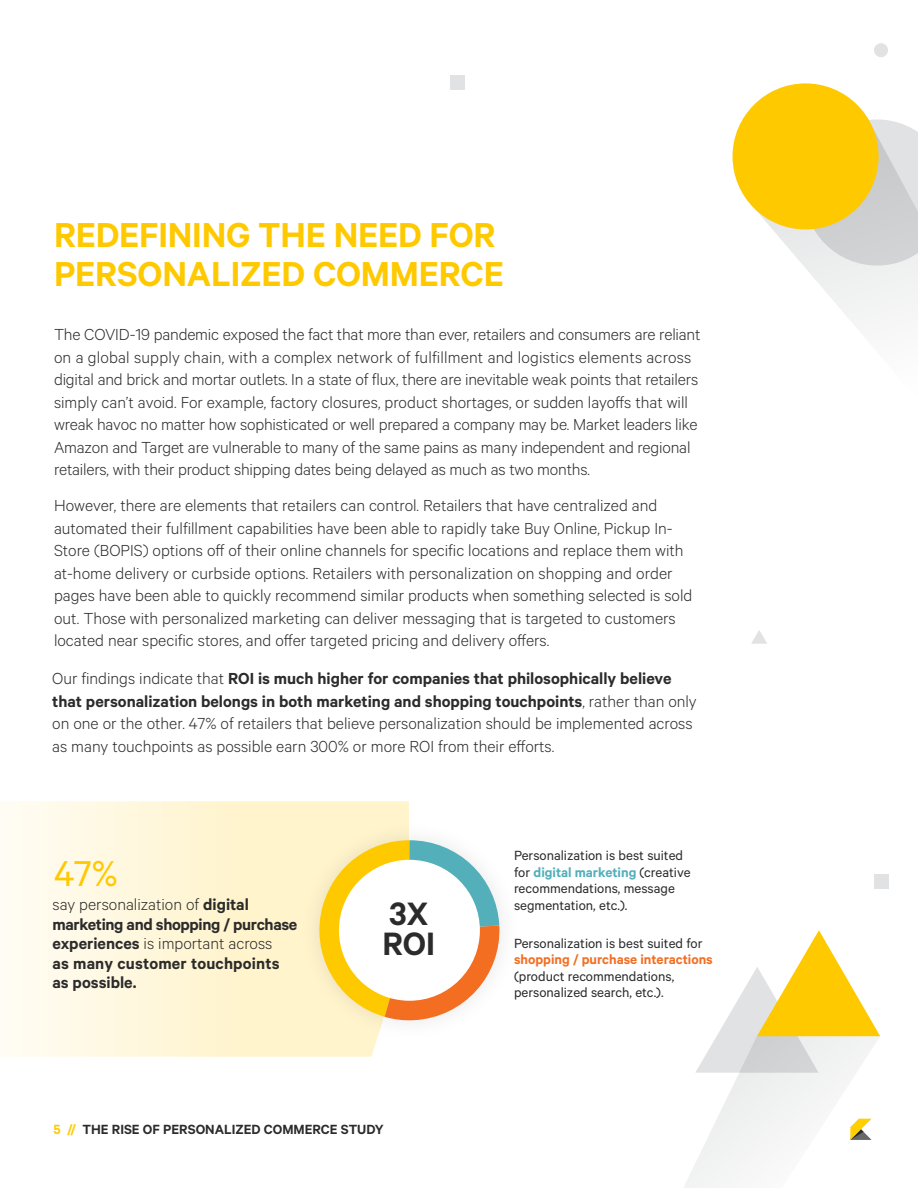
<style>
.page{position:relative;width:918px;height:1188px;background:#fff}
.page>*{position:absolute;margin:0;border:0;box-sizing:border-box;transform-origin:0 0}
.t1{font:40.5px "Calibre";color:#ffc900}
.t2{font:600 39px/39px "Calibre";letter-spacing:-.005em;color:#ffc900}
.t3{font:600 36.45px/30px "Calibre";color:#2b2b2b}
.t4{font:300 18px/22.5px "Calibre";color:#2b2b2b}
.t5{font:600 18px/19.5px "Calibre";color:#2b2b2b}
.t6{font:15px/16.5px "Calibre";color:#2b2b2b}
.t7{font:600 15px "Calibre";color:#2b2b2b}
.t8{font:600 15px "Calibre";color:#f36e21}
.s1{font-weight:600}
.s2{font-weight:600;color:#53afb9}
.s3{font-weight:300}
.s4{color:#ffc900}
</style>
<div class="page">
<div style="left:874px;top:43px;width:14px;height:14px;background:#e1e2e3;border-radius:50%"></div>
<div style="left:450px;top:75px;width:14px;height:14px;background:#e1e2e3"></div>
<div style="left:874px;top:875px;width:14px;height:14px;background:#e1e2e3"></div>
<svg style="left:747px;top:119px;width:171px;height:205px"></svg>
<div style="left:733px;top:83px;width:146px;height:146px;background:#ffc900;border-radius:50%"></div>
<svg style="left:751px;top:630px;width:16px;height:14px"></svg>
<svg style="left:0;top:801px;width:409px;height:256px;background:#fff7dc"></svg>
<div style="left:297px;top:818px;width:225px;height:225px;background:#000;opacity:.1"></div>
<svg style="left:309px;top:840px;width:193px;height:181px"></svg>
<div style="left:339px;top:860px;width:141px;height:141px;background:#fff;border-radius:50%"></div>
<svg style="left:684px;top:930px;width:196px;height:258px"></svg>
<h2 class="t2" style="left:54px;top:214px;width:451px">REDEFINING THE NEED FOR<br>PERSONALIZED COMMERCE</h2>
<p class="t4" style="left:54px;top:322px;width:648px">The COVID-19 pandemic exposed the fact that more than ever, retailers and consumers are reliant on a global supply chain, with a complex network of fulfillment and logistics elements across digital and brick and mortar outlets. In a state of flux, there are inevitable weak points that retailers simply can’t avoid. For example, factory closures, product shortages, or sudden layoffs that will wreak havoc no matter how sophisticated or well prepared a company may be. Market leaders like Amazon and Target are vulnerable to many of the same pains as many independent and regional retailers, with their product shipping dates being delayed as much as two months.</p>
<p class="t4" style="left:54px;top:493px;width:640px">However, there are elements that retailers can control. Retailers that have centralized and automated their fulfillment capabilities have been able to rapidly take Buy Online, Pickup In-Store (BOPIS) options off of their online channels for specific locations and replace them with at-home delivery or curbside options. Retailers with personalization on shopping and order pages have been able to quickly recommend similar products when something selected is sold out. Those with personalized marketing can deliver messaging that is targeted to customers located near specific stores, and offer targeted pricing and delivery offers.</p>
<p class="t4" style="left:52px;top:666px;width:646px">Our findings indicate that <span class="s1">ROI is much higher for companies that philosophically believe that personalization belongs in both marketing and shopping touchpoints</span>, rather than only on one or the other. 47% of retailers that believe personalization should be implemented across as many touchpoints as possible earn 300% or more ROI from their efforts.</p>
<h1 class="t1" style="left:54px;top:850px;width:65px">47%</h1>
<p class="t6" style="left:514px;top:847px;width:178px">Personalization is best suited for <span class="s2">digital marketing</span> (creative recommendations, message</p>
<p class="t4" style="left:52px;top:892px;width:198px">say personalization of <span class="s1">digital</span></p>
<p class="t6" style="left:514px;top:896px;width:115px">segmentation, etc.).</p>
<p class="t5" style="left:52px;top:914px;width:246px">marketing and shopping / purchase experiences <span class="s3">is important across<br></span>as many customer touchpoints as possible.</p>
<h3 class="t3" style="left:382px;top:897px;width:54px">3X<br>ROI</h3>
<p class="t6" style="left:514px;top:934px;width:190px">Personalization is best suited for</p>
<p class="t8" style="left:514px;top:950px;width:200px">shopping / purchase interactions</p>
<p class="t6" style="left:514px;top:967px;width:162px">(product recommendations, personalized search, etc.).</p>
<p class="t7" style="left:53px;top:1120px;width:332px"><span class="s4">5 //</span> THE RISE OF PERSONALIZED COMMERCE STUDY</p>
</div>
